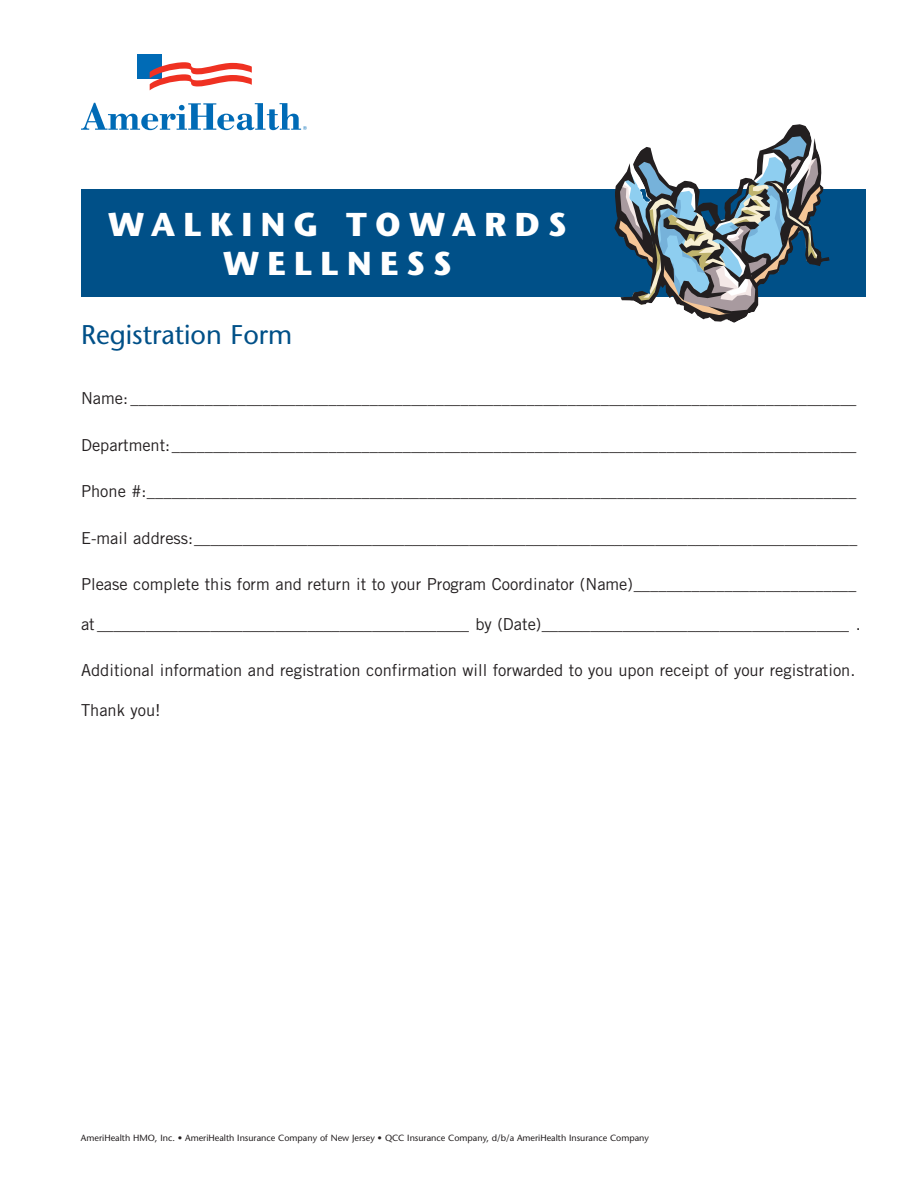
<style>
.page{position:relative;width:918px;height:1188px;background:#fff}
.page>*{position:absolute;margin:0;border:0;box-sizing:border-box;transform-origin:0 0}
.t1{font:700 33px/39px "Stone Sans";letter-spacing:.25em;color:#fff;text-align:center}
.t2{font:27px "Stone Sans";color:#005088}
.t3{font:16.5px "Trade Gothic";color:#231f20}
.t4{font:9px "Stone Sans";color:#231f20}
</style>
<div class="page">
<div style="left:81px;top:189px;width:784px;height:108px;background:#005088"></div>
<svg style="left:614px;top:124px;width:216px;height:199px"></svg>
<div style="left:138px;top:54px;width:24px;height:24px;background:#006bb6"></div>
<svg style="left:150px;top:62px;width:102px;height:28px"></svg>
<svg style="left:81px;top:103px;width:226px;height:27px"></svg>
<h1 class="t1" style="left:108px;top:205px;width:460px">WALKING TOWARDS<br>WELLNESS</h1>
<h2 class="t2" style="left:81px;top:319px;width:213px">Registration Form</h2>
<p class="t3" style="left:81px;top:388px;width:777px">Name: ________________________________________________________________________________________</p>
<p class="t3" style="left:81px;top:435px;width:777px">Department: ___________________________________________________________________________________</p>
<p class="t3" style="left:81px;top:481px;width:777px">Phone #: ______________________________________________________________________________________</p>
<p class="t3" style="left:81px;top:528px;width:778px">E-mail address: __________________________________________________________________________________</p>
<p class="t3" style="left:81px;top:574px;width:777px">Please complete this form and return it to your Program Coordinator (Name) ___________________________</p>
<p class="t3" style="left:81px;top:614px;width:781px">at ______________________________________________ by (Date) ______________________________________ .</p>
<p class="t3" style="left:81px;top:661px;width:776px">Additional information and registration confirmation will forwarded to you upon receipt of your registration.</p>
<p class="t3" style="left:81px;top:700px;width:81px">Thank you!</p>
<p class="t4" style="left:81px;top:1132px;width:570px">AmeriHealth HMO, Inc. • AmeriHealth Insurance Company of New Jersey • QCC Insurance Company, d/b/a AmeriHealth Insurance Company</p>
</div>
